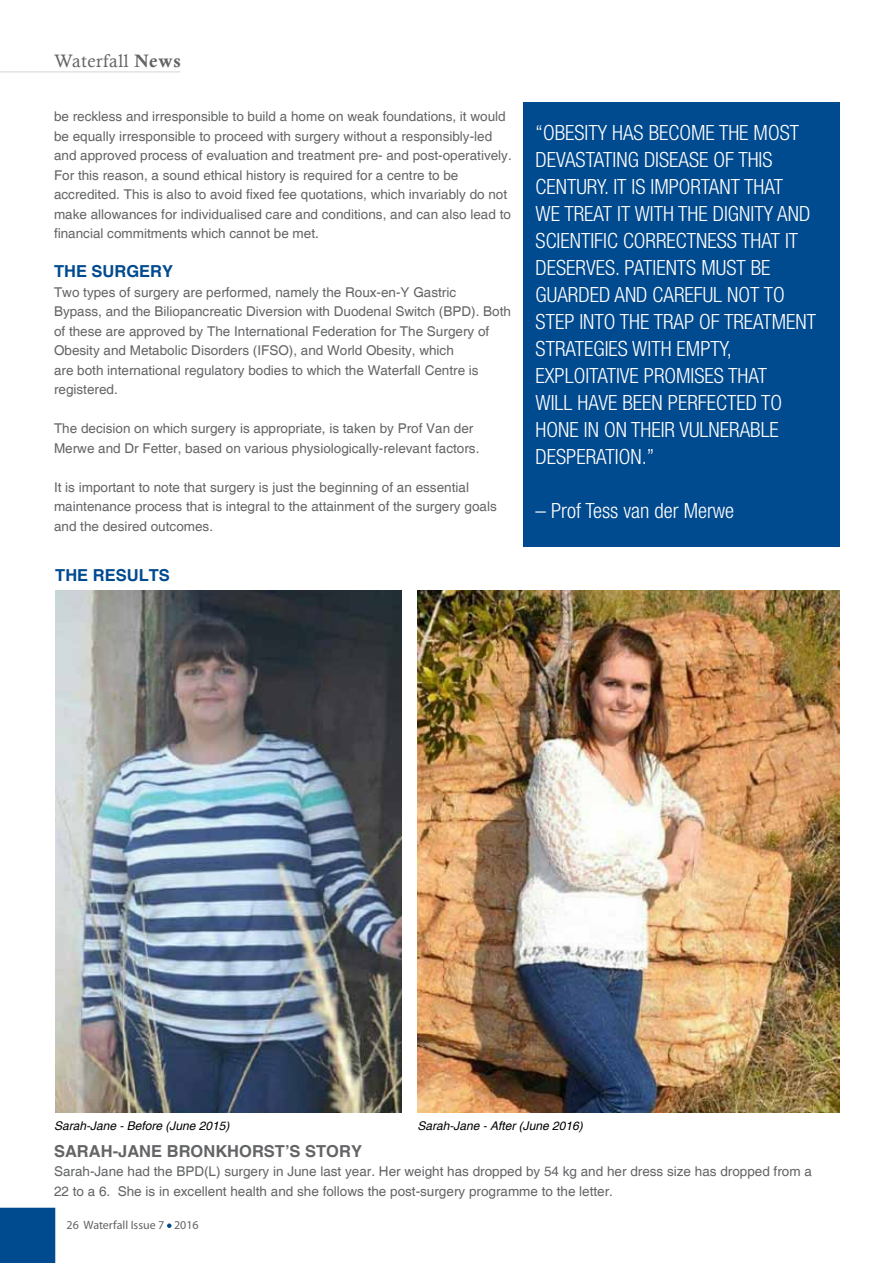
<style>
.page{position:relative;width:893px;height:1263px;background:#fff}
.page>*{position:absolute;margin:0;border:0;box-sizing:border-box;transform-origin:0 0}
.t1{font:300 condensed 21px/27px "Helvetica Neue";color:#fff}
.t2{font:18px "Calisto";letter-spacing:.03em;color:#636466}
.t3{font:700 16.5px "Helvetica";color:#636466}
.t4{font:700 16.5px "Helvetica";color:#004a8f}
.t5{font:13.5px/19.5px "Helvetica";color:#636466}
.t6{font:italic 12px "Helvetica";color:#000}
.t7{font:12px "Myriad Pro";color:#636466}
.s1{font-family:"Calis MT Bol"}
</style>
<div class="page">
<svg style="left:167px;top:1223px;width:5px;height:5px"></svg>
<hr style="left:0;top:72px;width:180px;height:1px;background:#d1d3d4">
<div style="left:0;top:1208px;width:55px;height:55px;background:#004a8f"></div>
<img style="left:418px;top:590px;width:421px;height:523px">
<img style="left:55px;top:590px;width:347px;height:522px">
<div style="left:523px;top:102px;width:316px;height:444px;background:#004a8f"></div>
<h2 class="t2" style="left:54px;top:50px;width:128px">Waterfall <span class="s1">News</span></h2>
<p class="t5" style="left:54px;top:107px;width:459px">be reckless and irresponsible to build a home on weak foundations, it would be equally irresponsible to proceed with surgery without a responsibly-led and approved process of evaluation and treatment pre- and post-operatively.<br>For this reason, a sound ethical history is required for a centre to be accredited. This is also to avoid fixed fee quotations, which invariably do not make allowances for individualised care and conditions, and can also lead to financial commitments which cannot be met.</p>
<p class="t4" style="left:54px;top:262px;width:121px">THE SURGERY</p>
<p class="t5" style="left:54px;top:283px;width:458px">Two types of surgery are performed, namely the Roux-en-Y Gastric<br>Bypass, and the Biliopancreatic Diversion with Duodenal Switch (BPD). Both of these are approved by The International Federation for The Surgery of Obesity and Metabolic Disorders (IFSO), and World Obesity, which<br>are both international regulatory bodies to which the Waterfall Centre is registered.</p>
<p class="t5" style="left:54px;top:419px;width:427px">The decision on which surgery is appropriate, is taken by Prof Van der<br>Merwe and Dr Fetter, based on various physiologically-relevant factors.</p>
<p class="t5" style="left:54px;top:478px;width:444px">It is important to note that surgery is just the beginning of an essential maintenance process that is integral to the attainment of the surgery goals and the desired outcomes.</p>
<p class="t4" style="left:55px;top:565px;width:116px">THE RESULTS</p>
<p class="t1" style="left:536px;top:119px;width:282px">“OBESITY HAS BECOME THE MOST<br>DEVASTATING DISEASE OF THIS<br>CENTURY. IT IS IMPORTANT THAT<br>WE TREAT IT WITH THE DIGNITY AND<br>SCIENTIFIC CORRECTNESS THAT IT<br>DESERVES. PATIENTS MUST BE<br>GUARDED AND CAREFUL NOT TO<br>STEP INTO THE TRAP OF TREATMENT<br>STRATEGIES WITH EMPTY,<br>EXPLOITATIVE PROMISES THAT<br>WILL HAVE BEEN PERFECTED TO<br>HONE IN ON THEIR VULNERABLE<br>DESPERATION.”</p>
<h1 class="t1" style="left:536px;top:497px;width:200px">– Prof Tess van der Merwe</h1>
<p class="t6" style="left:54px;top:1119px;width:177px">Sarah-Jane - Before (June 2015)</p>
<p class="t6" style="left:418px;top:1119px;width:167px">Sarah-Jane - After (June 2016)</p>
<p class="t3" style="left:54px;top:1140px;width:310px">SARAH-JANE BRONKHORST’S STORY</p>
<p class="t5" style="left:54px;top:1162px;width:759px">Sarah-Jane had the BPD(L) surgery in June last year. Her weight has dropped by 54 kg and her dress size has dropped from a<br>22 to a 6. She is in excellent health and she follows the post-surgery programme to the letter.</p>
<p class="t7" style="left:67px;top:1218px;width:134px">26 Waterfall Issue 7 2016</p>
</div>
